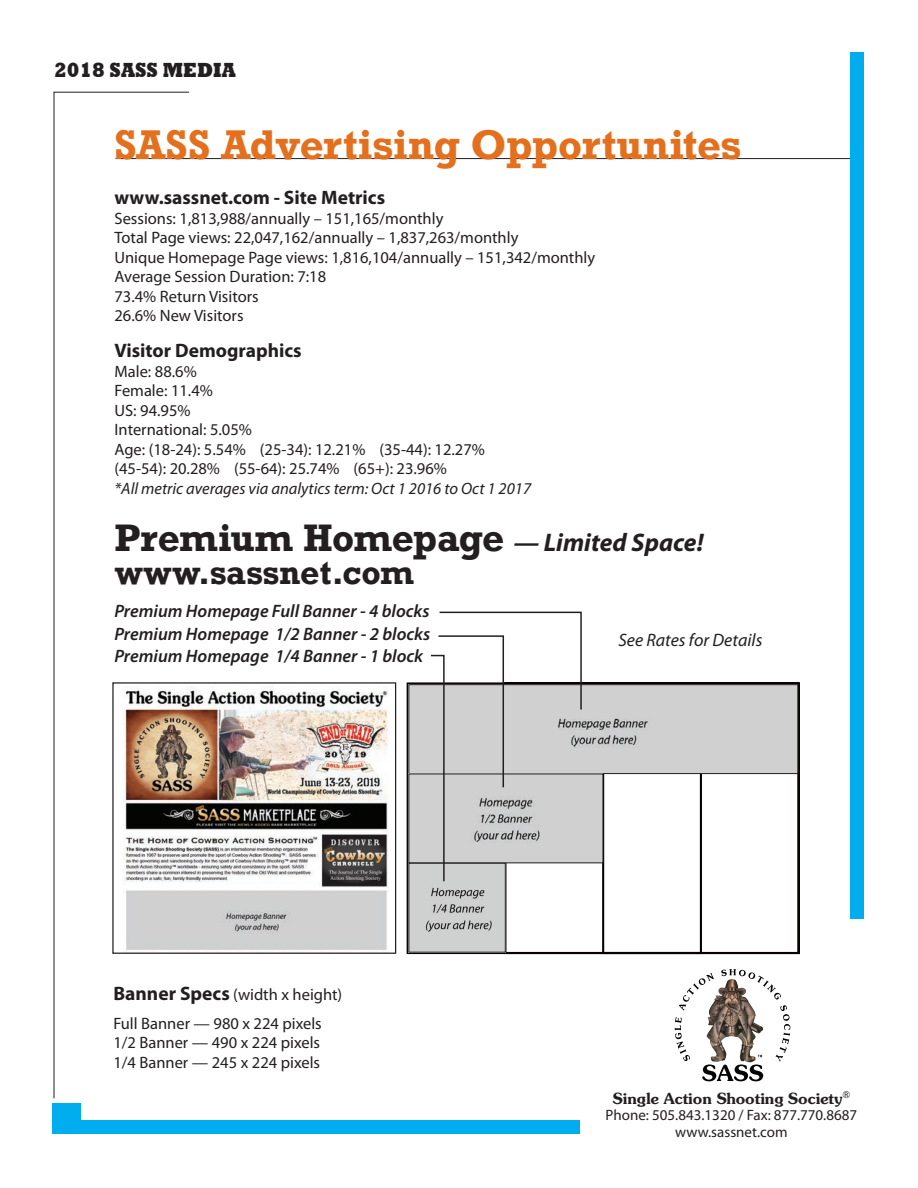
<style>
.page{position:relative;width:918px;height:1188px;background:#fff}
.page>*{position:absolute;margin:0;border:0;box-sizing:border-box;transform-origin:0 0}
.t1{font:700 39px "Rockwell";color:#e4701e}
.t2{font:700 36px "Rockwell";letter-spacing:-.015em;color:#231f20}
.t3{font:700 31.5px "Rockwell";color:#231f20}
.t4{font:800 21px "Rockwell";color:#231f20;scale:.88 1}
.t5{font:700 19.5px "Myriad Pro";color:#231f20}
.t6{font:italic 600 18px/22.5px "Myriad Pro";color:#231f20;text-align:justify}
.t7{font:italic 18px "Myriad Pro";color:#231f20}
.t8{font:16.5px/19.5px "Myriad Pro";color:#231f20}
.t9{font:italic 16.5px "Myriad Pro";color:#231f20}
.t10{font:15px/16.5px "Myriad Pro";color:#231f20;text-align:center}
.t11{font:600 15px "Souvenir SSK";color:#231f20}
.s1{font-family:"Myriad Pro";font-style:italic;font-size:25.5px}
.s2{font-weight:700;font-size:19.5px}
</style>
<div class="page">
<hr style="left:116px;top:158px;width:737px;height:1px;background:#231f20">
<div style="left:53px;top:1120px;width:527px;height:14px;background:#00aeef"></div>
<div style="left:53px;top:1103px;width:28px;height:27px;background:#00aeef"></div>
<svg style="left:53px;top:91px;width:137px;height:1008px"></svg>
<div style="left:851px;top:52px;width:13px;height:867px;background:#00aeef"></div>
<svg style="left:675px;top:969px;width:115px;height:112px"></svg>
<img style="left:114px;top:686px;width:275px;height:266px">
<div style="left:112px;top:682px;width:284px;height:272px;border:1px solid #231f20"></div>
<svg style="left:406px;top:682px;width:394px;height:273px"></svg>
<div style="left:411px;top:686px;width:385px;height:86px;background:#d0d0d1"></div>
<div style="left:409px;top:684px;width:389px;height:90px;border:1px solid #231f20"></div>
<div style="left:411px;top:776px;width:190px;height:85px;background:#d0d0d1"></div>
<img style="left:411px;top:865px;width:93px;height:85px">
<div style="left:409px;top:863px;width:97px;height:89px;border:1px solid #231f20"></div>
<svg style="left:429px;top:611px;width:154px;height:272px"></svg>
<p class="t4" style="left:54px;top:58px;width:208px">2018 SASS MEDIA</p>
<h1 class="t1" style="left:114px;top:120px;width:628px">SASS Advertising Opportunites</h1>
<p class="t5" style="left:114px;top:185px;width:272px">www.sassnet.com - Site Metrics</p>
<p class="t8" style="left:114px;top:208px;width:482px">Sessions: 1,813,988/annually – 151,165/monthly<br>Total Page views: 22,047,162/annually – 1,837,263/monthly<br>Unique Homepage Page views: 1,816,104/annually – 151,342/monthly Average Session Duration: 7:18<br>73.4% Return Visitors<br>26.6% New Visitors</p>
<p class="t5" style="left:114px;top:338px;width:189px">Visitor Demographics</p>
<p class="t8" style="left:114px;top:361px;width:372px">Male: 88.6%<br>Female: 11.4%<br>US: 94.95%<br>International: 5.05%<br>Age: (18-24): 5.54% (25-34): 12.21% (35-44): 12.27% (45-54): 20.28% (55-64): 25.74% (65+): 23.96%</p>
<p class="t9" style="left:114px;top:478px;width:418px">*All metric averages via analytics term: Oct 1 2016 to Oct 1 2017</p>
<h2 class="t2" style="left:114px;top:515px;width:591px">Premium Homepage <span class="s1">— Limited Space!</span></h2>
<h3 class="t3" style="left:114px;top:552px;width:301px">www.sassnet.com</h3>
<p class="t6" style="left:114px;top:599px;width:317px">Premium Homepage Full Banner - 4 blocks Premium Homepage 1/2 Banner - 2 blocks Premium Homepage 1/4 Banner - 1 block</p>
<p class="t7" style="left:618px;top:629px;width:146px">See Rates for Details</p>
<p class="t8" style="left:113px;top:980px;width:230px;line-height:28.5px"><span class="s2">Banner Specs</span> (width x height)<br>Full Banner — 980 x 224 pixels</p>
<p class="t8" style="left:113px;top:1033px;width:208px">1/2 Banner — 490 x 224 pixels<br>1/4 Banner — 245 x 224 pixels</p>
<p class="t11" style="left:613px;top:1089px;width:239px">Single Action Shooting Society<sup>®</sup></p>
<p class="t10" style="left:606px;top:1107px;width:253px">Phone: 505.843.1320 / Fax: 877.770.8687 www.sassnet.com</p>
</div>
